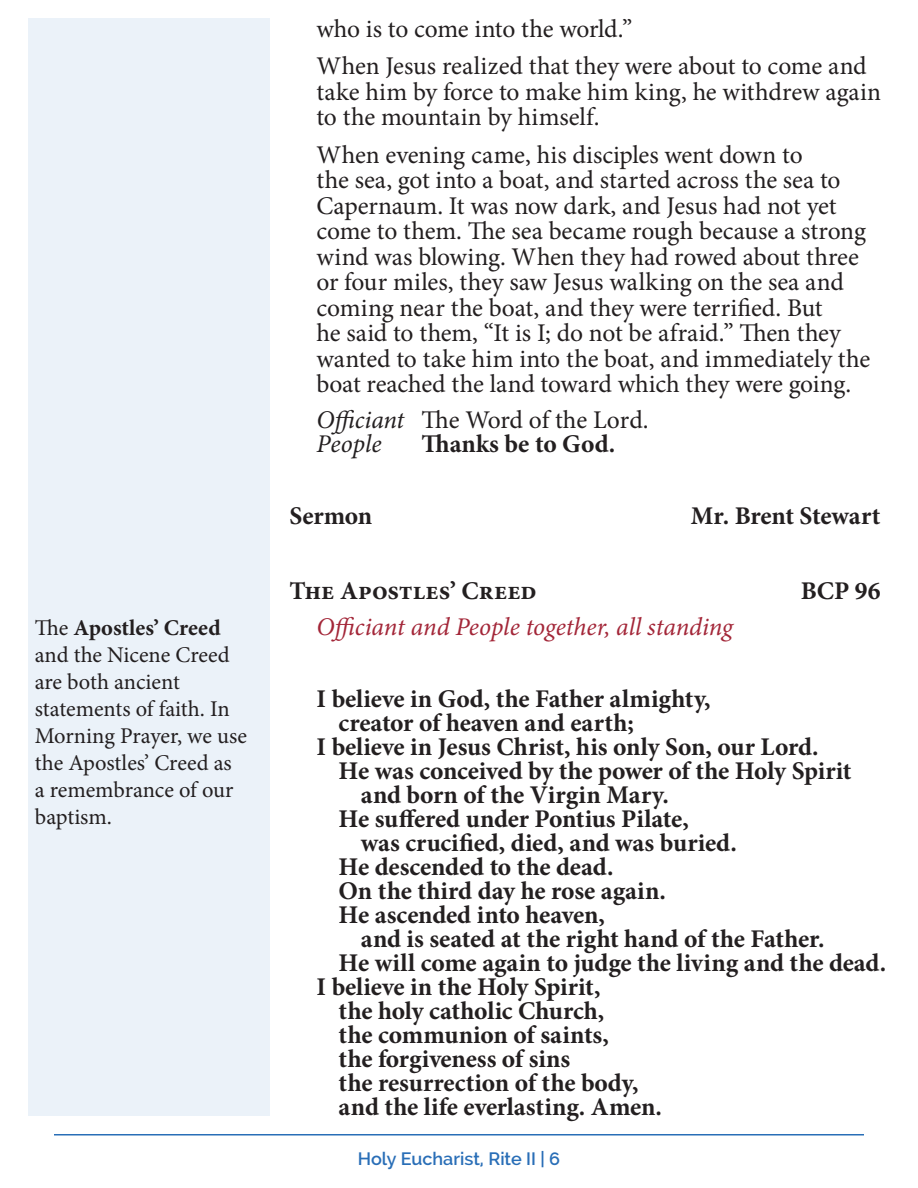
<style>
.page{position:relative;width:918px;height:1188px;background:#fff}
.page>*{position:absolute;margin:0;border:0;box-sizing:border-box;transform-origin:0 0}
.People{font:25.5px/25.5px "Minion Pro";letter-spacing:-.005em;color:#231f20}
.People-2{font:700 25.5px "Minion Pro";letter-spacing:-.005em;color:#231f20}
.t1{font:italic 25.5px "Minion Pro";letter-spacing:-.005em;color:#a32638}
.t2{font:22.5px/27px "Minion Pro";letter-spacing:-.005em;color:#231f20}
.t3{font:600 18px "Raleway";color:#296eb7}
.s1{font-weight:700}
.s2{font-style:italic}
</style>
<div class="page">
<hr style="left:54px;top:1134px;width:810px;height:2px;background:#296eb7">
<div style="left:28px;top:18px;width:242px;height:1098px;background:#ebf2f9"></div>
<p class="t2" style="left:35px;top:615px;width:214px">The <span class="s1">Apostles’ Creed </span>and the Nicene Creed are both ancient statements of faith. In<br>Morning Prayer, we use the Apostles’ Creed as a remembrance of our baptism.</p>
<p class="People" style="left:316px;top:16px;width:318px">who is to come into the world.”</p>
<p class="People" style="left:316px;top:53px;width:566px">When Jesus realized that they were about to come and take him by force to make him king, he withdrew again to the mountain by himself.</p>
<p class="People" style="left:316px;top:142px;width:555px">When evening came, his disciples went down to<br>the sea, got into a boat, and started across the sea to Capernaum. It was now dark, and Jesus had not yet come to them. The sea became rough because a strong wind was blowing. When they had rowed about three or four miles, they saw Jesus walking on the sea and coming near the boat, and they were terrified. But<br>he said to them, “It is I; do not be afraid.” Then they wanted to take him into the boat, and immediately the boat reached the land toward which they were going.</p>
<p class="People" style="left:316px;top:408px;width:334px;line-height:24px"><span class="s2">Officiant</span> The Word of the Lord.<br><span class="s2">People</span></p>
<p class="People-2" style="left:422px;top:426px;width:195px">Thanks be to God.</p>
<p class="People-2" style="left:290px;top:498px;width:84px">Sermon</p>
<p class="People-2" style="left:691px;top:498px;width:191px">Mr. Brent Stewart</p>
<p class="People-2" style="left:290px;top:573px;width:249px">The Apostles’ Creed</p>
<p class="People-2" style="left:801px;top:573px;width:81px">BCP 96</p>
<p class="t1" style="left:316px;top:609px;width:418px">Officiant and People together, all standing</p>
<p class="People-2" style="left:316px;top:681px;width:396px">I believe in God, the Father almighty,</p>
<p class="People-2" style="left:339px;top:705px;width:297px">creator of heaven and earth;</p>
<p class="People-2" style="left:316px;top:729px;width:504px">I believe in Jesus Christ, his only Son, our Lord.</p>
<p class="People-2" style="left:339px;top:753px;width:515px">He was conceived by the power of the Holy Spirit</p>
<p class="People-2" style="left:361px;top:777px;width:310px">and born of the Virgin Mary.</p>
<p class="People-2" style="left:339px;top:801px;width:352px">He suffered under Pontius Pilate,</p>
<p class="People-2" style="left:361px;top:825px;width:378px">was crucified, died, and was buried.</p>
<p class="People-2" style="left:339px;top:849px;width:276px">He descended to the dead.</p>
<p class="People-2" style="left:339px;top:873px;width:329px">On the third day he rose again.</p>
<p class="People-2" style="left:339px;top:897px;width:268px">He ascended into heaven,</p>
<p class="People-2" style="left:361px;top:921px;width:465px">and is seated at the right hand of the Father.</p>
<p class="People-2" style="left:339px;top:945px;width:549px">He will come again to judge the living and the dead.</p>
<p class="People-2" style="left:316px;top:969px;width:286px">I believe in the Holy Spirit,</p>
<p class="People-2" style="left:339px;top:993px;width:267px">the holy catholic Church,</p>
<p class="People-2" style="left:339px;top:1017px;width:272px">the communion of saints,</p>
<p class="People-2" style="left:339px;top:1041px;width:233px">the forgiveness of sins</p>
<p class="People-2" style="left:339px;top:1065px;width:301px">the resurrection of the body,</p>
<p class="People-2" style="left:339px;top:1089px;width:325px">and the life everlasting. Amen.</p>
<p class="t3" style="left:358px;top:1149px;width:204px">Holy Eucharist, Rite II | 6</p>
</div>
